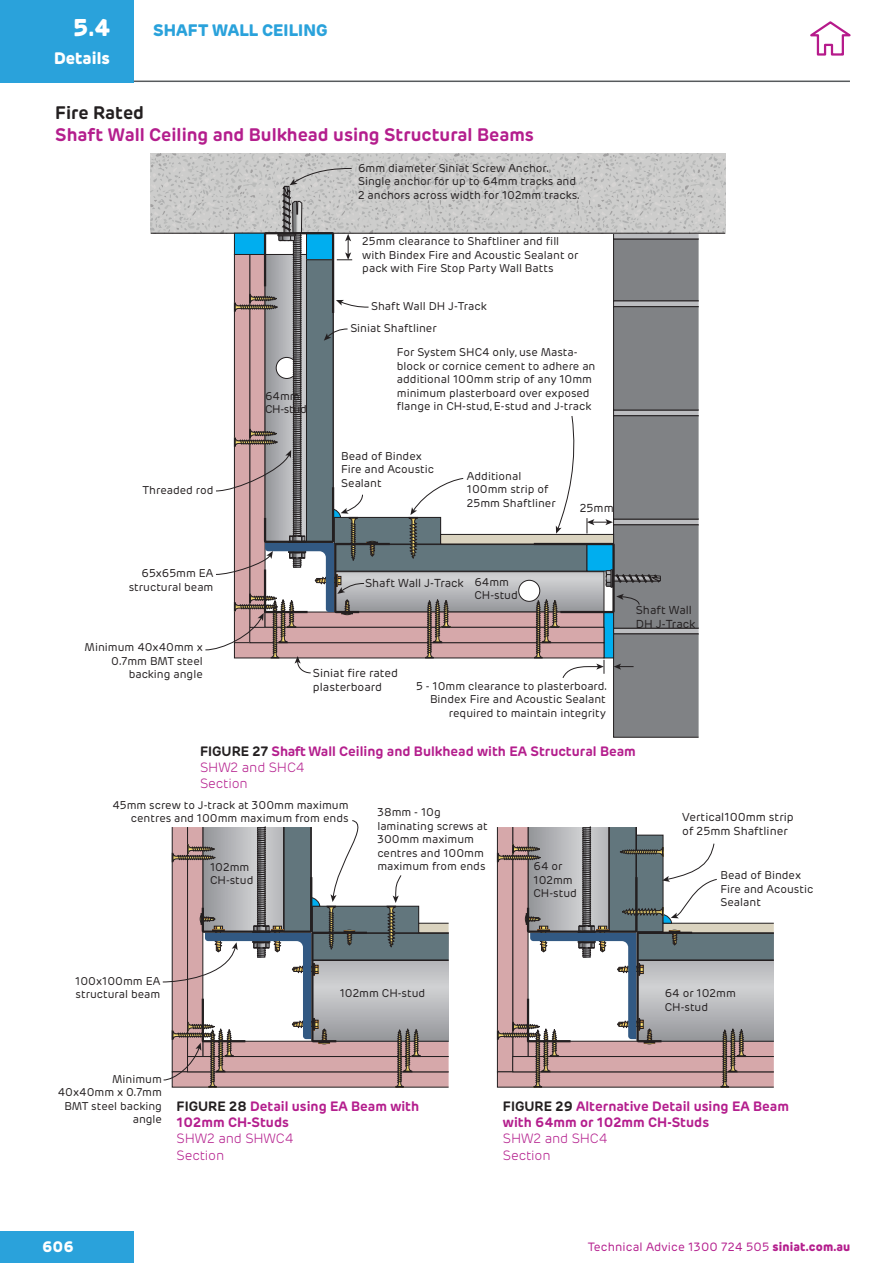
<style>
.page{position:relative;width:893px;height:1263px;background:#fff}
.page>*{position:absolute;margin:0;border:0;box-sizing:border-box;transform-origin:0 0}
.t1{font:800 24px "Rubrik Edge New";color:#fff}
.t2{font:700 18px "Rubrik Edge New";color:#b41e8d}
.t3{font:700 18px "Rubrik Edge New";color:#231f20}
.t4{font:800 16.5px "Rubrik Edge New";letter-spacing:.005em;color:#2aa2db}
.t5{font:800 16.5px "Rubrik Edge New";color:#fff}
.t6{font:800 15px "Rubrik Edge New";color:#fff}
.t7{font:700 13.5px/16.2px "Rubrik Edge New";color:#b41e8d}
.t8{font:300 13.5px/16.2px "Rubrik Edge New";letter-spacing:-.01em;color:#b41e8d}
.t9{font:12px "Rubrik Edge New";letter-spacing:.01em;color:#b41e8d}
.t10{font:11.55px/13.8px "Rubrik Edge New";color:#231f20}
.t11{font:11.25px/13.5px "Rubrik Edge New";color:#231f20}
.t12{font:11.25px/13.5px "Rubrik Edge New";letter-spacing:-.025em;color:#231f20}
.s1{color:#231f20}
.s2{font-weight:300}
.s3{font-weight:800}
</style>
<div class="page">
<div style="left:0;top:1232px;width:134px;height:31px;background:#2aa2db"></div>
<div style="left:0;top:0;width:134px;height:82px;background:#2aa2db"></div>
<hr style="left:134px;top:81px;width:716px;height:1px;background:#575a5d">
<svg style="left:810px;top:21px;width:41px;height:35px"></svg>
<svg style="left:392px;top:572px;width:140px;height:38px;background:#b7b8bb"></svg>
<div style="left:613px;top:239px;width:86px;height:62px;background:#808285;border:1px solid #231f20"></div>
<svg style="left:613px;top:301px;width:86px;height:5px"></svg>
<svg style="left:613px;top:410px;width:86px;height:6px"></svg>
<div style="left:613px;top:306px;width:86px;height:104px;background:#808285;border:1px solid #231f20"></div>
<svg style="left:613px;top:519px;width:86px;height:6px"></svg>
<div style="left:613px;top:416px;width:86px;height:103px;background:#808285"></div>
<svg style="left:661px;top:628px;width:38px;height:6px"></svg>
<div style="left:613px;top:525px;width:86px;height:103px;background:#808285"></div>
<svg style="left:613px;top:234px;width:86px;height:5px"></svg>
<div style="left:613px;top:634px;width:86px;height:103px;background:#808285;border:1px solid #231f20"></div>
<svg style="left:151px;top:153px;width:574px;height:80px;background:#c8c8c7"></svg>
<hr style="left:151px;top:233px;width:574px;height:1px;background:#231f20">
<div style="left:203px;top:1041px;width:246px;height:16px;background:#d6a8aa;border:1px solid #231f20"></div>
<svg style="left:371px;top:961px;width:76px;height:78px;background:#b9babd"></svg>
<div style="left:312px;top:933px;width:137px;height:27px;background:#62767d;border:1px solid #231f20"></div>
<div style="left:312px;top:906px;width:107px;height:27px;background:#62767d"></div>
<div style="left:312px;top:906px;width:107px;height:27px;border:1px solid #231f20"></div>
<div style="left:418px;top:923px;width:31px;height:10px;background:#dad3bf;border:1px solid #231f20"></div>
<div style="left:334px;top:517px;width:107px;height:27px;background:#62767d"></div>
<div style="left:334px;top:517px;width:107px;height:27px;border:1px solid #231f20"></div>
<div style="left:335px;top:544px;width:252px;height:27px;background:#62767d"></div>
<div style="left:335px;top:544px;width:252px;height:27px;border:1px solid #231f20"></div>
<div style="left:172px;top:1072px;width:277px;height:15px;background:#d6a8aa"></div>
<div style="left:187px;top:1056px;width:262px;height:16px;background:#d6a8aa;border:1px solid #231f20"></div>
<div style="left:265px;top:612px;width:339px;height:15px;background:#d6a8aa"></div>
<div style="left:441px;top:534px;width:173px;height:10px;background:#dad3bf"></div>
<div style="left:440px;top:534px;width:174px;height:10px;border:1px solid #231f20"></div>
<div style="left:234px;top:643px;width:370px;height:15px;background:#d6a8aa"></div>
<div style="left:250px;top:627px;width:354px;height:16px;background:#d6a8aa"></div>
<div style="left:250px;top:627px;width:354px;height:16px;border:1px solid #231f20"></div>
<div style="left:519px;top:580px;width:21px;height:21px;background:#fff;border-radius:50%"></div>
<div style="left:518px;top:580px;width:22px;height:21px;border:1px solid #231f20;border-radius:50%"></div>
<div style="left:528px;top:1041px;width:246px;height:16px;background:#d6a8aa;border:1px solid #231f20"></div>
<svg style="left:746px;top:961px;width:26px;height:78px;background:#b8b9bc"></svg>
<div style="left:637px;top:933px;width:137px;height:27px;background:#62767d;border:1px solid #231f20"></div>
<div style="left:663px;top:923px;width:111px;height:10px;background:#dad3bf;border:1px solid #231f20"></div>
<div style="left:497px;top:1072px;width:277px;height:15px;background:#d6a8aa"></div>
<div style="left:512px;top:1056px;width:262px;height:16px;background:#d6a8aa;border:1px solid #231f20"></div>
<hr style="left:312px;top:960px;width:137px;height:1px;background:#231f20">
<hr style="left:335px;top:571px;width:269px;height:1px;background:#231f20">
<hr style="left:638px;top:960px;width:136px;height:1px;background:#231f20">
<svg style="left:425px;top:600px;width:25px;height:58px"></svg>
<svg style="left:396px;top:1029px;width:25px;height:59px"></svg>
<svg style="left:387px;top:875px;width:14px;height:72px"></svg>
<svg style="left:556px;top:416px;width:22px;height:118px"></svg>
<svg style="left:162px;top:820px;width:209px;height:268px"></svg>
<svg style="left:409px;top:478px;width:55px;height:80px"></svg>
<svg style="left:497px;top:826px;width:249px;height:262px"></svg>
<svg style="left:587px;top:518px;width:26px;height:15px"></svg>
<svg style="left:532px;top:542px;width:129px;height:136px"></svg>
<svg style="left:205px;top:168px;width:187px;height:505px"></svg>
<h1 class="t1" style="left:73px;top:12px;width:39px">5.4</h1>
<h3 class="t5" style="left:54px;top:47px;width:57px">Details</h3>
<h3 class="t4" style="left:153px;top:20px;width:176px">SHAFT WALL CEILING</h3>
<h2 class="t3" style="left:55px;top:102px;width:90px">Fire Rated</h2>
<h2 class="t2" style="left:55px;top:123px;width:480px">Shaft Wall Ceiling and Bulkhead using Structural Beams</h2>
<p class="t11" style="left:358px;top:161px;width:223px">6mm diameter Siniat Screw Anchor.<br>Single anchor for up to 64mm tracks and<br>2 anchors across width for 102mm tracks.</p>
<p class="t11" style="left:142px;top:483px;width:72px">Threaded rod</p>
<p class="t11" style="left:129px;top:567px;width:86px;text-align:right">65x65mm EA structural beam</p>
<p class="t11" style="left:85px;top:641px;width:120px;text-align:right">Minimum 40x40mm x<br>0.7mm BMT steel backing angle</p>
<p class="t12" style="left:265px;top:389px;width:43px">64mm<br>CH-stud</p>
<p class="t11" style="left:362px;top:235px;width:218px">25mm clearance to Shaftliner and fill with Bindex Fire and Acoustic Sealant or pack with Fire Stop Party Wall Batts</p>
<p class="t11" style="left:371px;top:299px;width:117px">Shaft Wall DH J-Track</p>
<p class="t11" style="left:397px;top:346px;width:200px">For System SHC4 only, use Masta&shy;block or cornice cement to adhere an additional 100mm strip of any 10mm minimum plasterboard over exposed flange in CH-stud, E-stud and J-track</p>
<p class="t11" style="left:350px;top:322px;width:88px">Siniat Shaftliner</p>
<p class="t11" style="left:341px;top:449px;width:94px">Bead of Bindex<br>Fire and Acoustic<br>Sealant</p>
<p class="t11" style="left:467px;top:469px;width:90px">Additional<br>100mm strip of<br>25mm Shaftliner</p>
<p class="t10" style="left:580px;top:502px;width:35px">25mm</p>
<p class="t10" style="left:365px;top:576px;width:100px">Shaft Wall J-Track</p>
<p class="t11" style="left:474px;top:575px;width:45px">64mm<br>CH-stud</p>
<p class="t10" style="left:313px;top:666px;width:87px">Siniat fire rated plasterboard</p>
<p class="t11" style="left:416px;top:679px;width:192px;text-align:right">5 - 10mm clearance to plasterboard.<br>Bindex Fire and Acoustic Sealant required to maintain integrity</p>
<p class="t10" style="left:636px;top:603px;width:61px">Shaft Wall<br>DH J-Track</p>
<p class="t7" style="left:200px;top:743px;width:437px"><span class="s1">FIGURE 27</span> Shaft Wall Ceiling and Bulkhead with EA Structural Beam<br><span class="s2">SHW2 and SHC4<br>Section</span></p>
<p class="t11" style="left:377px;top:806px;width:112px">38mm - 10g laminating screws at<br>300mm maximum centres and 100mm maximum from ends</p>
<p class="t11" style="left:112px;top:798px;width:238px;text-align:right">45mm screw to J-track at 300mm maximum centres and 100mm maximum from ends</p>
<p class="t11" style="left:533px;top:859px;width:45px">64 or<br>102mm<br>CH-stud</p>
<p class="t11" style="left:210px;top:860px;width:45px">102mm<br>CH-stud</p>
<p class="t10" style="left:682px;top:811px;width:113px">Vertical100mm strip of 25mm Shaftliner</p>
<p class="t11" style="left:720px;top:869px;width:94px">Bead of Bindex<br>Fire and Acoustic<br>Sealant</p>
<p class="t11" style="left:75px;top:974px;width:87px">100x100mm EA structural beam</p>
<p class="t11" style="left:340px;top:987px;width:87px">102mm CH-stud</p>
<p class="t11" style="left:665px;top:987px;width:73px">64 or 102mm<br>CH-stud</p>
<p class="t11" style="left:58px;top:1072px;width:106px;text-align:right">Minimum<br>40x40mm x 0.7mm<br>BMT steel backing angle</p>
<p class="t7" style="left:177px;top:1098px;width:244px"><span class="s1">FIGURE 28</span> Detail using EA Beam with<br>102mm CH-Studs</p>
<p class="t8" style="left:177px;top:1131px;width:118px">SHW2 and SHWC4<br>Section</p>
<p class="t7" style="left:503px;top:1098px;width:287px"><span class="s1">FIGURE 29</span> Alternative Detail using EA Beam with 64mm or 102mm CH-Studs</p>
<p class="t8" style="left:503px;top:1131px;width:106px">SHW2 and SHC4<br>Section</p>
<h3 class="t6" style="left:42px;top:1237px;width:33px">606</h3>
<p class="t9" style="left:588px;top:1239px;width:264px">Technical Advice 1300 724 505 <span class="s3">siniat.com.au</span></p>
</div>
